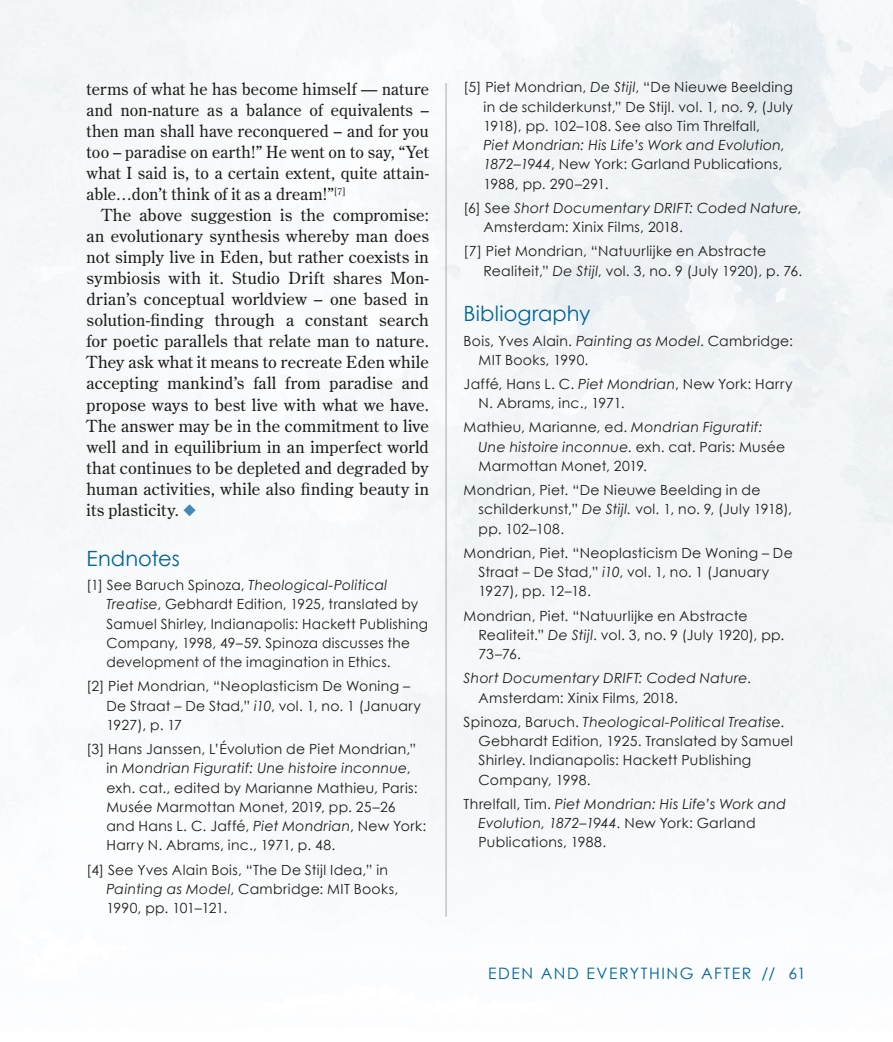
<style>
.page{position:relative;width:893px;height:1042px;background:#fff}
.page>*{position:absolute;margin:0;border:0;box-sizing:border-box;transform-origin:0 0}
.t1{font:21px "Century Gothic";letter-spacing:.005em;color:#006497}
.t2{font:16.62px/21px "Century Old Style Std";letter-spacing:.02em;color:#1d1d1b;text-align:justify}
.t3{font:15.75px "Century Gothic";letter-spacing:.1em;color:#006497}
.t4{font:14px/19.2px "Century Gothic";letter-spacing:.02em;color:#1d1d1b}
.t5{font:italic 14px/19.2px "Century Gothic";letter-spacing:.02em;color:#1d1d1b}
.s1{color:#428ab5}
.s2{font-style:italic}
.s3{font-style:normal}
</style>
<div class="page">
<hr style="left:446px;top:83px;width:1px;height:833px;background:#a8a8a7">
<p class="t2" style="left:87px;top:79px;width:344px">terms of what he has become himself — nature and non-nature as a balance of equivalents – then man shall have reconquered – and for you too – paradise on earth!” He went on to say, “Yet what I said is, to a certain extent, quite attain&shy;able…don’t think of it as a dream!”<sup>[7]</sup></p>
<p class="t2" style="left:87px;top:205px;width:344px;text-indent:15px">The above suggestion is the compromise: an evolutionary synthesis whereby man does not simply live in Eden, but rather coexists in symbiosis with it. Studio Drift shares Mon&shy;drian’s conceptual worldview – one based in solution-finding through a constant search for poetic parallels that relate man to nature.<br>They ask what it means to recreate Eden while accepting mankind’s fall from paradise and propose ways to best live with what we have.<br>The answer may be in the commitment to live well and in equilibrium in an imperfect world that continues to be depleted and degraded by human activities, while also finding beauty in its plasticity. <span class="s1">◆</span></p>
<h1 class="t1" style="left:87px;top:544px;width:95px">Endnotes</h1>
<p class="t4" style="left:106px;top:575px;width:323px;text-indent:-20px">[1] See Baruch Spinoza, <span class="s2">Theological-Political Treatise</span>, Gebhardt Edition, 1925, translated by Samuel Shirley, Indianapolis: Hackett Publishing Company, 1998, 49–59. Spinoza discusses the development of the imagination in Ethics.</p>
<p class="t4" style="left:106px;top:676px;width:316px;text-indent:-20px">[2] Piet Mondrian, “Neoplasticism De Woning –<br>De Straat – De Stad,” <span class="s2">i10</span>, vol. 1, no. 1 (January<br>1927), p. 17</p>
<p class="t4" style="left:106px;top:739px;width:321px;text-indent:-20px">[3] Hans Janssen, L’Évolution de Piet Mondrian,” in <span class="s2">Mondrian Figuratif: Une histoire inconnue</span>, exh. cat., edited by Marianne Mathieu, Paris:<br>Musée Marmottan Monet, 2019, pp. 25–26 and Hans L. C. Jaffé, <span class="s2">Piet Mondrian</span>, New York:<br>Harry N. Abrams, inc., 1971, p. 48.</p>
<p class="t4" style="left:106px;top:859px;width:293px;text-indent:-20px">[4] See Yves Alain Bois, “The De Stijl Idea,” in<br><span class="s2">Painting as Model</span>, Cambridge: MIT Books,<br>1990, pp. 101–121.</p>
<p class="t4" style="left:483px;top:77px;width:311px;text-align:justify;text-indent:-20px">[5] Piet Mondrian, <span class="s2">De Stijl</span>, “De Nieuwe Beelding in de schilderkunst,” De Stijl. vol. 1, no. 9, (July 1918), pp. 102–108. See also Tim Threlfall,</p>
<p class="t5" style="left:483px;top:135px;width:303px">Piet Mondrian: His Life’s Work and Evolution,<br>1872–1944<span class="s3">, New York: Garland Publications,<br>1988, pp. 290–291.</span></p>
<p class="t4" style="left:483px;top:198px;width:319px;text-indent:-20px">[6] See <span class="s2">Short Documentary DRIFT: Coded Nature</span>,<br>Amsterdam: Xinix Films, 2018.</p>
<p class="t4" style="left:483px;top:241px;width:320px;text-indent:-20px">[7] Piet Mondrian, “Natuurlijke en Abstracte<br>Realiteit,” <span class="s2">De Stijl</span>, vol. 3, no. 9 (July 1920), p. 76.</p>
<h1 class="t1" style="left:464px;top:300px;width:128px">Bibliography</h1>
<p class="t4" style="left:478px;top:330px;width:316px;text-indent:-15px">Bois, Yves Alain. <span class="s2">Painting as Model</span>. Cambridge:<br>MIT Books, 1990.</p>
<p class="t4" style="left:478px;top:374px;width:316px;text-indent:-15px">Jaffé, Hans L. C. <span class="s2">Piet Mondrian</span>, New York: Harry<br>N. Abrams, inc., 1971.</p>
<p class="t4" style="left:478px;top:417px;width:308px;text-indent:-15px">Mathieu, Marianne, ed. <span class="s2">Mondrian Figuratif:<br>Une histoire inconnue</span>. exh. cat. Paris: Musée<br>Marmottan Monet, 2019.</p>
<p class="t4" style="left:478px;top:480px;width:315px;text-indent:-15px">Mondrian, Piet. “De Nieuwe Beelding in de schilderkunst,” <span class="s2">De Stijl.</span> vol. 1, no. 9, (July 1918), pp. 102–108.</p>
<p class="t4" style="left:478px;top:543px;width:316px;text-indent:-15px">Mondrian, Piet. “Neoplasticism De Woning – De<br>Straat – De Stad,” <span class="s2">i10</span>, vol. 1, no. 1 (January<br>1927), pp. 12–18.</p>
<p class="t4" style="left:478px;top:605px;width:307px;text-indent:-15px">Mondrian, Piet. “Natuurlijke en Abstracte<br>Realiteit.” <span class="s2">De Stijl</span>. vol. 3, no. 9 (July 1920), pp.<br>73–76.</p>
<p class="t5" style="left:478px;top:668px;width:274px;text-indent:-15px">Short Documentary DRIFT: Coded Nature<span class="s3">.<br>Amsterdam: Xinix Films, 2018.</span></p>
<p class="t4" style="left:478px;top:712px;width:316px;text-indent:-15px">Spinoza, Baruch. <span class="s2">Theological-Political Treatise</span>.<br>Gebhardt Edition, 1925. Translated by Samuel Shirley. Indianapolis: Hackett Publishing Company, 1998.</p>
<p class="t4" style="left:478px;top:793px;width:309px;text-indent:-15px">Threlfall, Tim. <span class="s2">Piet Mondrian: His Life’s Work and<br>Evolution, 1872–1944</span>. New York: Garland<br>Publications, 1988.</p>
<p class="t3" style="left:488px;top:963px;width:319px">EDEN AND EVERYTHING AFTER // 61</p>
</div>
